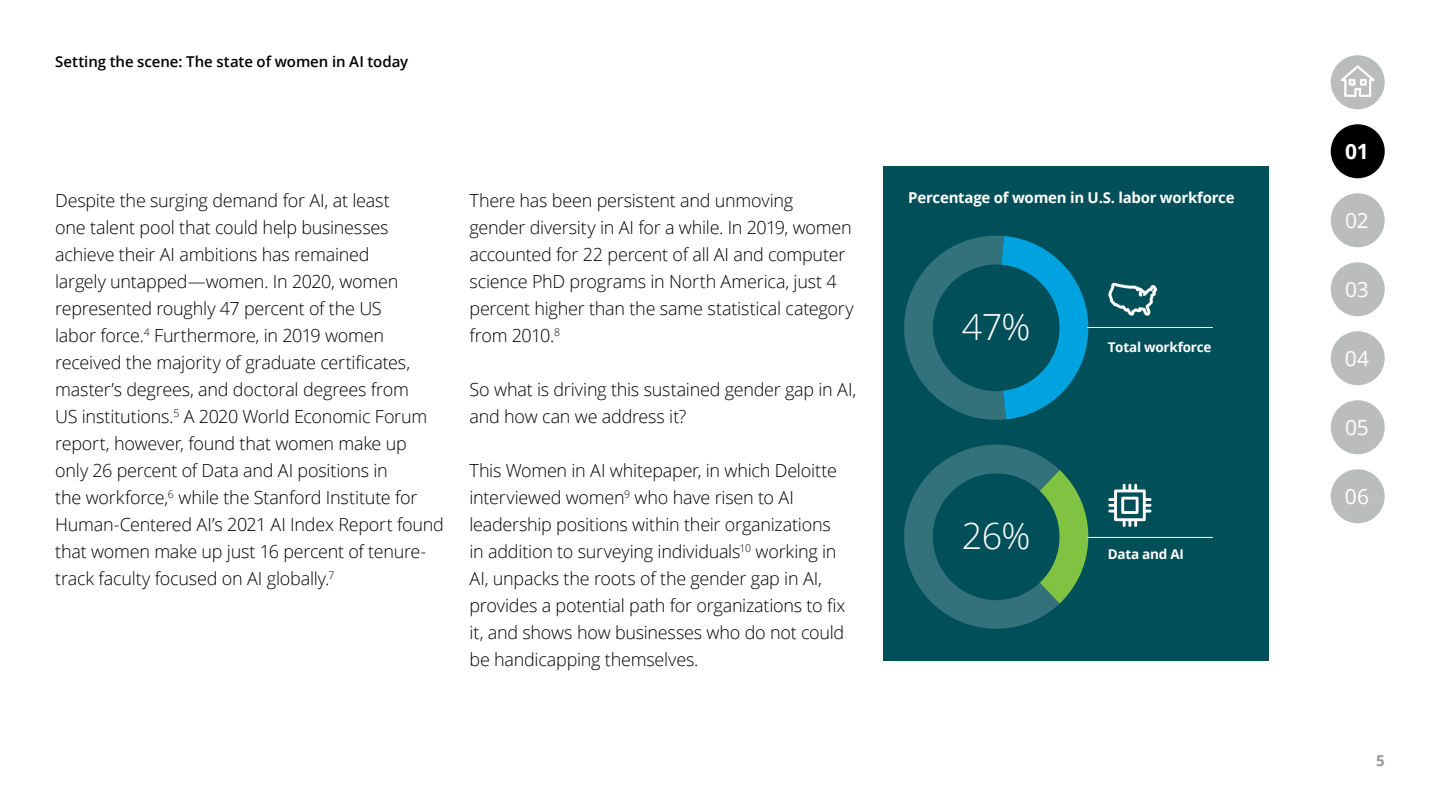
<style>
.page{position:relative;width:1440px;height:810px;background:#fff}
.page>*{position:absolute;margin:0;border:0;box-sizing:border-box;transform-origin:0 0}
.t1{font:300 36px "Open Sans";color:#fff}
.t2{font:21px "Open Sans";letter-spacing:-.01em;color:#fff}
.t3{font:700 21px "Open Sans";color:#fff}
.t4{font:300 18px/27px "Open Sans";letter-spacing:-.015em;color:#000}
.t5{font:600 15px "Open Sans";letter-spacing:-.005em;color:#000}
.t6{font:700 15px "Open Sans";letter-spacing:-.015em;color:#fff}
.t7{font:700 15px "Open Sans";color:#97999b}
.t8{font:700 13.5px "Open Sans";letter-spacing:-.015em;color:#fff}
</style>
<div class="page">
<div style="left:883px;top:166px;width:385px;height:495px;background:#004f59"></div>
<svg style="left:904px;top:235px;width:185px;height:185px"></svg>
<div style="left:933px;top:265px;width:127px;height:126px;background:#004f59;border-radius:50%"></div>
<svg style="left:904px;top:444px;width:194px;height:185px"></svg>
<div style="left:933px;top:473px;width:127px;height:127px;background:#004f59;border-radius:50%"></div>
<hr style="left:1087px;top:327px;width:126px;height:1px;background:#fff">
<hr style="left:1087px;top:537px;width:126px;height:1px;background:#fff">
<svg style="left:1108px;top:484px;width:43px;height:43px"></svg>
<svg style="left:1108px;top:283px;width:49px;height:33px"></svg>
<div style="left:1331px;top:400px;width:54px;height:54px;background:#bbbcbc;border-radius:50%"></div>
<div style="left:1331px;top:331px;width:54px;height:54px;background:#bbbcbc;border-radius:50%"></div>
<div style="left:1331px;top:262px;width:54px;height:54px;background:#bbbcbc;border-radius:50%"></div>
<div style="left:1331px;top:193px;width:54px;height:54px;background:#bbbcbc;border-radius:50%"></div>
<div style="left:1331px;top:124px;width:54px;height:54px;background:#000;border-radius:50%"></div>
<svg style="left:1331px;top:55px;width:54px;height:54px"></svg>
<div style="left:1331px;top:469px;width:54px;height:54px;background:#bbbcbc;border-radius:50%"></div>
<p class="t5" style="left:55px;top:51px;width:355px">Setting the scene: The state of women in AI today</p>
<p class="t4" style="left:55px;top:187px;width:390px">Despite the surging demand for AI, at least<br>one talent pool that could help businesses achieve their AI ambitions has remained<br>largely untapped—women. In 2020, women represented roughly 47 percent of the US<br>labor force.<sup>4</sup> Furthermore, in 2019 women received the majority of graduate certificates, master’s degrees, and doctoral degrees from<br>US institutions.<sup>5</sup> A 2020 World Economic Forum report, however, found that women make up only 26 percent of Data and AI positions in<br>the workforce,<sup>6</sup> while the Stanford Institute for Human-Centered AI’s 2021 AI Index Report found that women make up just 16 percent of tenure&shy;track faculty focused on AI globally.<sup>7</sup></p>
<p class="t4" style="left:470px;top:187px;width:386px">There has been persistent and unmoving<br>gender diversity in AI for a while. In 2019, women accounted for 22 percent of all AI and computer science PhD programs in North America, just 4 percent higher than the same statistical category from 2010.<sup>8</sup></p>
<p class="t4" style="left:470px;top:376px;width:388px">So what is driving this sustained gender gap in AI, and how can we address it?</p>
<p class="t4" style="left:469px;top:457px;width:377px">This Women in AI whitepaper, in which Deloitte interviewed women<sup>9</sup> who have risen to AI leadership positions within their organizations in addition to surveying individuals<sup>10</sup> working in AI, unpacks the roots of the gender gap in AI, provides a potential path for organizations to fix it, and shows how businesses who do not could be handicapping themselves.</p>
<p class="t6" style="left:908px;top:187px;width:328px">Percentage of women in U.S. labor workforce</p>
<h1 class="t1" style="left:962px;top:302px;width:70px">47%</h1>
<h1 class="t1" style="left:962px;top:511px;width:70px">26%</h1>
<p class="t8" style="left:1108px;top:337px;width:105px">Total workforce</p>
<p class="t8" style="left:1108px;top:545px;width:78px">Data and AI</p>
<p class="t3" style="left:1345px;top:137px;width:25px">01</p>
<p class="t2" style="left:1345px;top:206px;width:25px">02</p>
<p class="t2" style="left:1345px;top:275px;width:25px">03</p>
<p class="t2" style="left:1345px;top:344px;width:26px">04</p>
<p class="t2" style="left:1345px;top:413px;width:25px">05</p>
<p class="t2" style="left:1345px;top:482px;width:26px">06</p>
<p class="t7" style="left:1376px;top:750px;width:10px">5</p>
</div>
